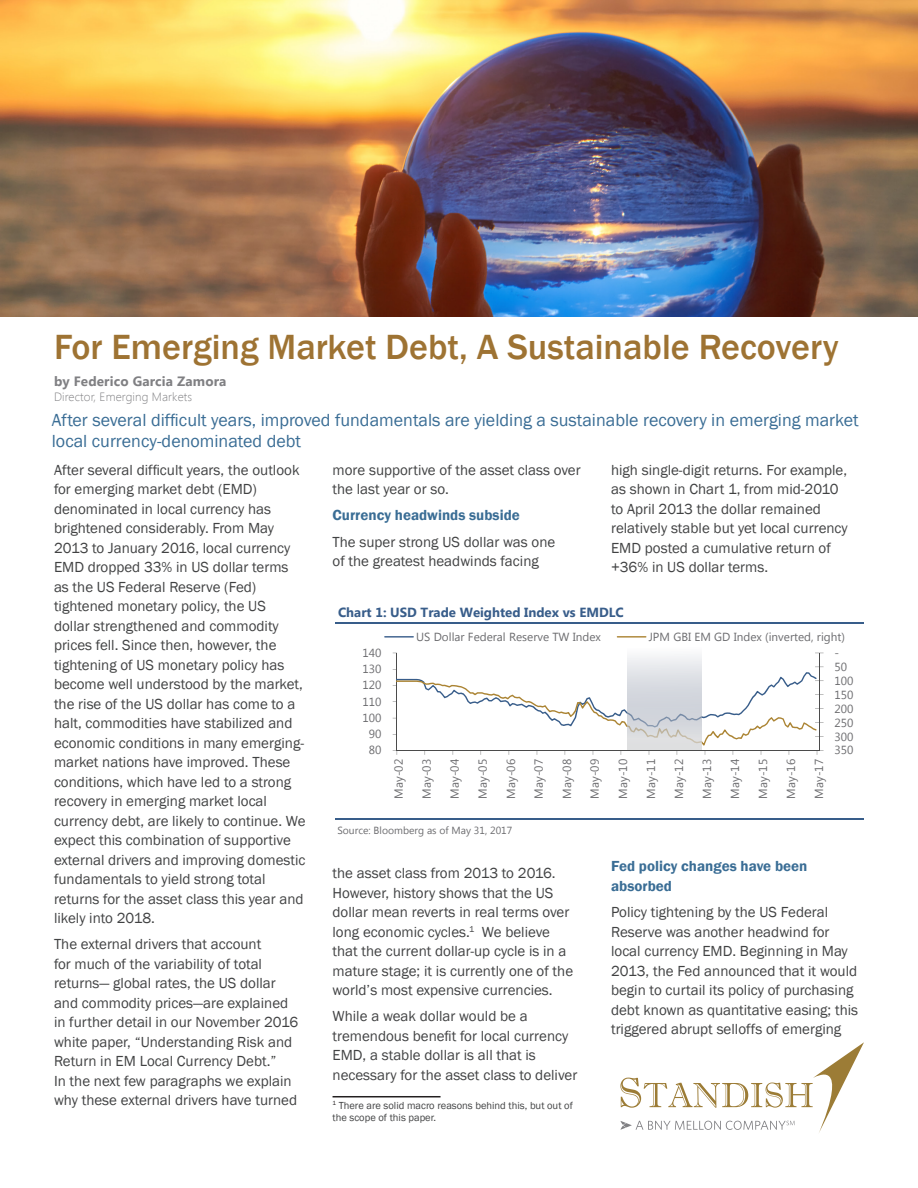
<style>
.page{position:relative;width:918px;height:1188px;background:#fff}
.page>*{position:absolute;margin:0;border:0;box-sizing:border-box;transform-origin:0 0}
.t1{font:500 36px "Franklin Gothic";color:#9e7333}
.t2{font:18px/21px "Franklin Gothic";color:#3a6d95}
.t3{font:15px/19.5px "Franklin Gothic";color:#414243}
.t4{font:600 15px/19.5px "Franklin Gothic";color:#3a6d95}
.Byline{font:700 13.5px "Segoe UI";letter-spacing:.01em;color:#808083}
.t5{font:700 13.2px "Segoe UI";color:#385d8a}
.Byline-2{font:300 12px "Segoe UI";letter-spacing:.01em;color:#808083}
.t6{font:11.7px/14px "Segoe UI";letter-spacing:.005em;color:#6c6c6f}
.t7{font:10.5px/12px "Franklin Gothic";color:#414243}
.t8{font:10.35px "Segoe UI";color:#6c6c6f}
</style>
<div class="page">
<hr style="left:333px;top:1096px;width:108px;height:1px;background:#231f20">
<svg style="left:620px;top:1042px;width:244px;height:91px"></svg>
<hr style="left:335px;top:622px;width:529px;height:1px;background:#385d8a">
<hr style="left:335px;top:818px;width:529px;height:1px;background:#385d8a">
<hr style="left:819px;top:653px;width:1px;height:98px;background:#4b4b4b">
<hr style="left:397px;top:653px;width:1px;height:98px;background:#4b4b4b">
<svg style="left:393px;top:667px;width:431px;height:88px"></svg>
<hr style="left:384px;top:636px;width:30px;height:2px;background:#385d8a">
<hr style="left:617px;top:636px;width:29px;height:2px;background:#ab8433">
<img style="left:1px;top:0;width:917px;height:316px">
<svg style="left:628px;top:655px;width:73px;height:95px;background:#d8dbdf"></svg>
<p class="t1" style="left:54px;top:325px;width:786px">For Emerging Market Debt, A Sustainable Recovery</p>
<p class="Byline" style="left:54px;top:372px;width:174px">by Federico Garcia Zamora</p>
<p class="Byline-2" style="left:54px;top:389px;width:140px">Director, Emerging Markets</p>
<p class="t2" style="left:52px;top:409px;width:808px">After several difficult years, improved fundamentals are yielding a sustainable recovery in emerging market local currency-denominated debt</p>
<p class="t3" style="left:54px;top:460px;width:253px">After several difficult years, the outlook for emerging market debt (EMD) denominated in local currency has brightened considerably. From May 2013 to January 2016, local currency EMD dropped 33% in US dollar terms as the US Federal Reserve (Fed) tightened monetary policy, the US<br>dollar strengthened and commodity prices fell. Since then, however, the tightening of US monetary policy has become well understood by the market, the rise of the US dollar has come to a halt, commodities have stabilized and economic conditions in many emerging&shy;market nations have improved. These conditions, which have led to a strong recovery in emerging market local currency debt, are likely to continue. We expect this combination of supportive external drivers and improving domestic fundamentals to yield strong total returns for the asset class this year and likely into 2018.</p>
<p class="t3" style="left:54px;top:935px;width:246px">The external drivers that account<br>for much of the variability of total returns— global rates, the US dollar and commodity prices—are explained in further detail in our November 2016 white paper, “Understanding Risk and Return in EM Local Currency Debt.”<br>In the next few paragraphs we explain why these external drivers have turned</p>
<p class="t3" style="left:333px;top:460px;width:250px">more supportive of the asset class over the last year or so.</p>
<p class="t4" style="left:333px;top:506px;width:189px">Currency headwinds subside</p>
<p class="t3" style="left:333px;top:532px;width:224px">The super strong US dollar was one of the greatest headwinds facing</p>
<p class="t3" style="left:611px;top:460px;width:238px">high single-digit returns. For example, as shown in Chart 1, from mid-2010 to April 2013 the dollar remained relatively stable but yet local currency EMD posted a cumulative return of +36% in US dollar terms.</p>
<p class="t5" style="left:338px;top:603px;width:287px">Chart 1: USD Trade Weighted Index vs EMDLC</p>
<p class="t6" style="left:363px;top:645px;width:20px">140</p>
<p class="t6" style="left:363px;top:661px;width:20px">130</p>
<p class="t6" style="left:363px;top:678px;width:20px">120</p>
<p class="t6" style="left:363px;top:694px;width:20px">110</p>
<p class="t6" style="left:363px;top:710px;width:20px">100</p>
<p class="t6" style="left:369px;top:727px;width:14px">90</p>
<p class="t6" style="left:416px;top:629px;width:186px">US Dollar Federal Reserve TW Index</p>
<p class="t6" style="left:649px;top:629px;width:198px">JPM GBI EM GD Index (inverted, right)</p>
<p class="t6" style="left:835px;top:645px;width:20px">-<br>50<br>100<br>150<br>200<br>250<br>300</p>
<p class="t6" style="left:369px;top:743px;width:14px">80</p>
<p class="t6" style="left:835px;top:743px;width:20px">350</p>
<p class="t6" style="left:391px;top:799px;width:41px;rotate:-90deg">May-02</p>
<p class="t6" style="left:419px;top:799px;width:41px;rotate:-90deg">May-03</p>
<p class="t6" style="left:447px;top:799px;width:41px;rotate:-90deg">May-04</p>
<p class="t6" style="left:475px;top:799px;width:41px;rotate:-90deg">May-05</p>
<p class="t6" style="left:503px;top:799px;width:41px;rotate:-90deg">May-06</p>
<p class="t6" style="left:531px;top:799px;width:41px;rotate:-90deg">May-07</p>
<p class="t6" style="left:559px;top:799px;width:41px;rotate:-90deg">May-08</p>
<p class="t6" style="left:587px;top:799px;width:41px;rotate:-90deg">May-09</p>
<p class="t6" style="left:615px;top:799px;width:41px;rotate:-90deg">May-10</p>
<p class="t6" style="left:643px;top:799px;width:41px;rotate:-90deg">May-11</p>
<p class="t6" style="left:671px;top:799px;width:41px;rotate:-90deg">May-12</p>
<p class="t6" style="left:699px;top:799px;width:41px;rotate:-90deg">May-13</p>
<p class="t6" style="left:727px;top:799px;width:41px;rotate:-90deg">May-14</p>
<p class="t6" style="left:755px;top:799px;width:41px;rotate:-90deg">May-15</p>
<p class="t6" style="left:783px;top:799px;width:41px;rotate:-90deg">May-16</p>
<p class="t6" style="left:811px;top:799px;width:41px;rotate:-90deg">May-17</p>
<p class="t8" style="left:337px;top:824px;width:176px">Source: Bloomberg as of May 31, 2017</p>
<p class="t3" style="left:333px;top:864px;width:242px">the asset class from 2013 to 2016.<br>However, history shows that the US dollar mean reverts in real terms over long economic cycles.<sup>1</sup> We believe that the current dollar-up cycle is in a mature stage; it is currently one of the world’s most expensive currencies.</p>
<p class="t3" style="left:333px;top:1007px;width:246px">While a weak dollar would be a tremendous benefit for local currency EMD, a stable dollar is all that is necessary for the asset class to deliver</p>
<p class="t7" style="left:333px;top:1099px;width:242px"><sup>1</sup> There are solid macro reasons behind this, but out of the scope of this paper.</p>
<p class="t4" style="left:611px;top:857px;width:198px">Fed policy changes have been absorbed</p>
<p class="t3" style="left:611px;top:903px;width:249px">Policy tightening by the US Federal Reserve was another headwind for local currency EMD. Beginning in May 2013, the Fed announced that it would begin to curtail its policy of purchasing debt known as quantitative easing; this triggered abrupt selloffs of emerging</p>
</div>
